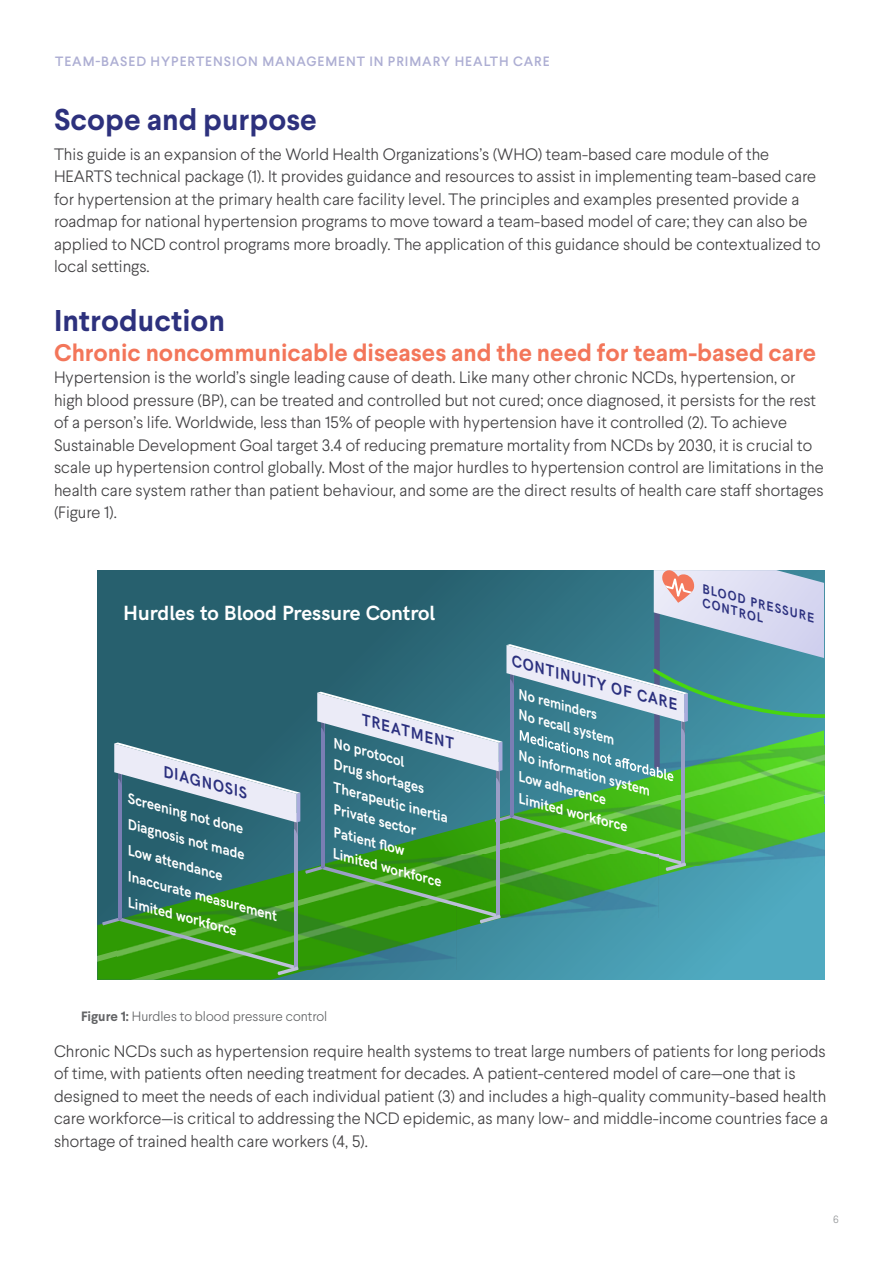
<style>
.page{position:relative;width:893px;height:1263px;background:#fff}
.page>*{position:absolute;margin:0;border:0;box-sizing:border-box;transform-origin:0 0}
.Heading_1{font:700 30px "Larsseit";color:#2d317d}
.Heading_2{font:700 24px "Larsseit";color:#f3765a}
.t1{font:700 20.7px "HK Grotesk";color:#fff}
.Body_Copy{font:300 16.5px/22.5px "Larsseit";color:#414042}
.t2{font:italic 700 16.2px "HK Grotesk";color:#2b307f;scale:.95 1}
.t3{font:italic 700 14.55px "HK Grotesk";color:#fff;scale:.95 1}
.t4{font:italic 700 14.55px/19.8px "HK Grotesk";color:#fff;scale:.92 1}
.t5{font:500 13.5px "Larsseit";letter-spacing:.07em;color:#adaed3}
.Figure_Titles{font:300 13.5px "Larsseit";color:#636466}
.t6{font:italic 700 12.9px/13.6px "HK Grotesk";color:#2b307f;scale:.95 1}
.t7{font:300 10.5px "Larsseit";color:#939598}
.s1{font-weight:700}
</style>
<div class="page">
<svg style="left:97px;top:784px;width:727px;height:196px;background:#3c8f7b"></svg>
<svg style="left:102px;top:570px;width:722px;height:405px;background:#498d7a"></svg>
<p class="t5" style="left:55px;top:52px;width:496px">TEAM-BASED HYPERTENSION MANAGEMENT IN PRIMARY HEALTH CARE</p>
<p class="Heading_1" style="left:54px;top:100px;width:265px">Scope and purpose</p>
<p class="Body_Copy" style="left:54px;top:142px;width:768px">This guide is an expansion of the World Health Organizations’s (WHO) team-based care module of the HEARTS technical package (1). It provides guidance and resources to assist in implementing team-based care for hypertension at the primary health care facility level. The principles and examples presented provide a roadmap for national hypertension programs to move toward a team-based model of care; they can also be applied to NCD control programs more broadly. The application of this guidance should be contextualized to local settings.</p>
<p class="Heading_1" style="left:54px;top:301px;width:173px">Introduction</p>
<p class="Heading_2" style="left:54px;top:337px;width:764px">Chronic noncommunicable diseases and the need for team-based care</p>
<p class="Body_Copy" style="left:54px;top:366px;width:771px">Hypertension is the world’s single leading cause of death. Like many other chronic NCDs, hypertension, or high blood pressure (BP), can be treated and controlled but not cured; once diagnosed, it persists for the rest of a person’s life. Worldwide, less than 15% of people with hypertension have it controlled (2). To achieve Sustainable Development Goal target 3.4 of reducing premature mortality from NCDs by 2030, it is crucial to scale up hypertension control globally. Most of the major hurdles to hypertension control are limitations in the health care system rather than patient behaviour, and some are the direct results of health care staff shortages (Figure 1).</p>
<p class="t1" style="left:123px;top:597px;width:314px">Hurdles to Blood Pressure Control</p>
<p class="t2" style="left:168px;top:759px;width:93px;rotate:15deg">DIAGNOSIS</p>
<p class="t3" style="left:132px;top:787px;width:127px;rotate:15deg">Screening not done</p>
<p class="t3" style="left:132px;top:814px;width:128px;rotate:15deg">Diagnosis not made</p>
<p class="t3" style="left:132px;top:840px;width:104px;rotate:15deg">Low attendance</p>
<p class="t3" style="left:132px;top:866px;width:164px;rotate:15deg">Inaccurate measurement</p>
<p class="t3" style="left:132px;top:891px;width:120px;rotate:15deg">Limited w orkforce</p>
<p class="t2" style="left:367px;top:708px;width:102px;rotate:15deg">TREATMENT</p>
<p class="t3" style="left:338px;top:732px;width:78px;rotate:15deg">No protocol</p>
<p class="t3" style="left:338px;top:754px;width:100px;rotate:15deg">Drug shortages</p>
<p class="t3" style="left:338px;top:777px;width:126px;rotate:15deg">Therapeutic inertia</p>
<p class="t3" style="left:338px;top:798px;width:91px;rotate:15deg">Private sector</p>
<p class="t3" style="left:338px;top:821px;width:76px;rotate:15deg">Patient fl ow</p>
<p class="t3" style="left:337px;top:843px;width:120px;rotate:15deg">Limited w orkforce</p>
<p class="t2" style="left:516px;top:649px;width:182px;rotate:15deg">CONTINUITY OF CARE</p>
<p class="t4" style="left:528px;top:684px;width:109px;text-indent:-5px;rotate:15deg">No reminders<br>No recall system</p>
<p class="t4" style="left:523px;top:745px;width:149px;rotate:15deg">No information system</p>
<p class="t4" style="left:523px;top:766px;width:100px;rotate:15deg">Low adherence</p>
<p class="t3" style="left:523px;top:787px;width:120px;rotate:15deg">Limited w orkforce</p>
<p class="t6" style="left:706px;top:581px;width:123px;rotate:15deg">BLOOD PRESSURE<br>CONTROL</p>
<p class="Figure_Titles" style="left:81px;top:1007px;width:248px"><span class="s1">Figure 1:</span> Hurdles to blood pressure control</p>
<p class="Body_Copy" style="left:54px;top:1039px;width:775px">Chronic NCDs such as hypertension require health systems to treat large numbers of patients for long periods of time, with patients often needing treatment for decades. A patient-centered model of care—one that is designed to meet the needs of each individual patient (3) and includes a high-quality community-based health care workforce—is critical to addressing the NCD epidemic, as many low- and middle-income countries face a shortage of trained health care workers (4, 5).</p>
<p class="t7" style="left:833px;top:1213px;width:7px">6</p>
</div>
